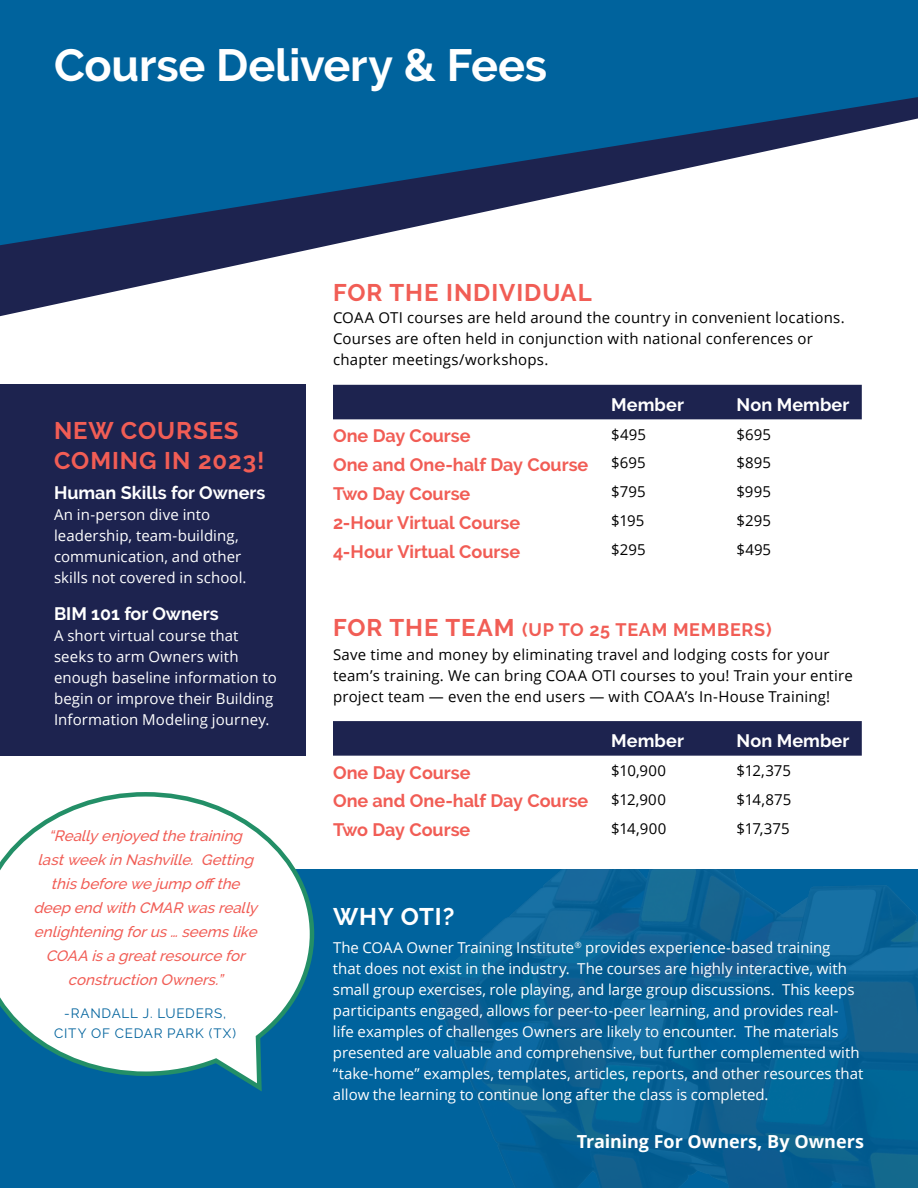
<style>
.page{position:relative;width:918px;height:1188px;background:#fff}
.page>*{position:absolute;margin:0;border:0;box-sizing:border-box;transform-origin:0 0}
.t1{font:700 45px "Raleway";letter-spacing:-.005em;color:#fff}
.t2{font:700 24px/30px "Raleway";letter-spacing:.04em;color:#f15d55}
.t3{font:700 24px "Raleway";letter-spacing:.04em;color:#fff}
.t4{font:700 18px "Raleway";color:#f15d55}
.t5{font:700 18px "Raleway";color:#fff}
.t6{font:700 18px "Raleway";letter-spacing:.04em;color:#f15d55}
.t7{font:700 18px "Open Sans";color:#fff}
.t8{font:15px/21px "Open Sans";color:#fff}
.t9{font:15px/21px "Open Sans";letter-spacing:.015em;color:#000}
.t10{font:italic 500 15px/24px "Raleway";color:#f15d55;text-align:center}
.t11{font:13.5px/19.5px "Raleway";letter-spacing:.055em;color:#00639d;text-align:center}
.s1{font-size:24px}
</style>
<div class="page">
<div style="left:0;top:384px;width:306px;height:372px;background:#1d234f"></div>
<div style="left:0;top:869px;width:918px;height:319px;background:#00639d"></div>
<img style="left:430px;top:869px;width:488px;height:319px">
<svg style="left:0;top:245px;width:330px;height:71px;fill:#1d234f"></svg>
<svg style="left:0;top:0;width:918px;height:245px;fill:#00639d"></svg>
<div style="left:333px;top:385px;width:529px;height:34px;background:#1d234f"></div>
<div style="left:333px;top:721px;width:529px;height:35px;background:#1d234f"></div>
<svg style="left:0;top:792px;width:315px;height:299px"></svg>
<h1 class="t1" style="left:54px;top:40px;width:495px">Course Delivery &amp; Fees</h1>
<h2 class="t2" style="left:54px;top:415px;width:212px">NEW COURSES<br>COMING IN 2023!</h2>
<p class="t5" style="left:54px;top:482px;width:213px">Human Skills for Owners</p>
<p class="t8" style="left:54px;top:503px;width:194px">An in-person dive into leadership, team-building, communication, and other skills not covered in school.</p>
<p class="t5" style="left:54px;top:603px;width:166px">BIM 101 for Owners</p>
<p class="t8" style="left:54px;top:624px;width:224px">A short virtual course that seeks to arm Owners with enough baseline information to begin or improve their Building<br>Information Modeling journey.</p>
<p class="t10" style="left:33px;top:824px;width:230px">“Reallyenjoyed the training lastweekin Nashville. Getting thisbefore we j ump off the deep end with CMAR wasreally enlightening forus…seemslike<br>COAA isagreatresource for construction Owners.”</p>
<p class="t11" style="left:54px;top:1004px;width:184px">-RANDALL J. LUEDERS,<br>CITY OF CEDAR PARK (TX)</p>
<h2 class="t2" style="left:333px;top:278px;width:260px">FOR THE INDIVIDUAL</h2>
<p class="t9" style="left:333px;top:307px;width:513px">COAA OTI courses are held around the country in convenient locations.<br>Courses are often held in conjunction with national conferences or chapter meetings/workshops.</p>
<p class="t5" style="left:611px;top:394px;width:74px">Member</p>
<p class="t5" style="left:737px;top:394px;width:114px">Non Member</p>
<p class="t4" style="left:333px;top:426px;width:139px">One Day Course</p>
<p class="t9" style="left:611px;top:423px;width:36px">$495</p>
<p class="t9" style="left:737px;top:423px;width:36px">$695</p>
<p class="t4" style="left:333px;top:455px;width:257px">One and One-half Day Course</p>
<p class="t9" style="left:611px;top:452px;width:36px">$695</p>
<p class="t9" style="left:737px;top:452px;width:36px">$895</p>
<p class="t4" style="left:333px;top:484px;width:139px">Two Day Course</p>
<p class="t9" style="left:611px;top:481px;width:36px">$795</p>
<p class="t9" style="left:737px;top:481px;width:36px">$995</p>
<p class="t4" style="left:333px;top:512px;width:189px">2-Hour Virtual Course</p>
<p class="t9" style="left:611px;top:510px;width:35px">$195</p>
<p class="t9" style="left:737px;top:510px;width:36px">$295</p>
<p class="t4" style="left:333px;top:541px;width:189px">4-Hour Virtual Course</p>
<p class="t9" style="left:611px;top:539px;width:36px">$295</p>
<p class="t9" style="left:737px;top:539px;width:36px">$495</p>
<p class="t6" style="left:333px;top:620px;width:440px"><span class="s1">FOR THE TEAM</span> (UP TO 25 TEAM MEMBERS)</p>
<p class="t9" style="left:333px;top:643px;width:521px">Save time and money by eliminating travel and lodging costs for your team’s training. We can bring COAA OTI courses to you! Train your entire project team — even the end users — with COAA’s In-House Training!</p>
<p class="t5" style="left:611px;top:730px;width:74px">Member</p>
<p class="t5" style="left:737px;top:730px;width:114px">Non Member</p>
<p class="t4" style="left:333px;top:762px;width:139px">One Day Course</p>
<p class="t9" style="left:611px;top:760px;width:56px">$10,900</p>
<p class="t9" style="left:737px;top:760px;width:56px">$12,375</p>
<p class="t4" style="left:333px;top:791px;width:257px">One and One-half Day Course</p>
<p class="t9" style="left:611px;top:788px;width:56px">$12,900</p>
<p class="t9" style="left:737px;top:788px;width:56px">$14,875</p>
<p class="t4" style="left:333px;top:820px;width:139px">Two Day Course</p>
<p class="t9" style="left:611px;top:817px;width:57px">$14,900</p>
<p class="t9" style="left:737px;top:817px;width:55px">$17,375</p>
<h2 class="t3" style="left:333px;top:903px;width:123px">WHY OTI?</h2>
<p class="t8" style="left:333px;top:937px;width:532px">The COAA Owner Training Institute<sup>®</sup> provides experience-based training<br>that does not exist in the industry. The courses are highly interactive, with small group exercises, role playing, and large group discussions. This keeps participants engaged, allows for peer-to-peer learning, and provides real&shy;life examples of challenges Owners are likely to encounter. The materials presented are valuable and comprehensive, but further complemented with “take-home” examples, templates, articles, reports, and other resources that allow the learning to continue long after the class is completed.</p>
<p class="t7" style="left:577px;top:1129px;width:289px">Training For Owners, By Owners</p>
</div>
